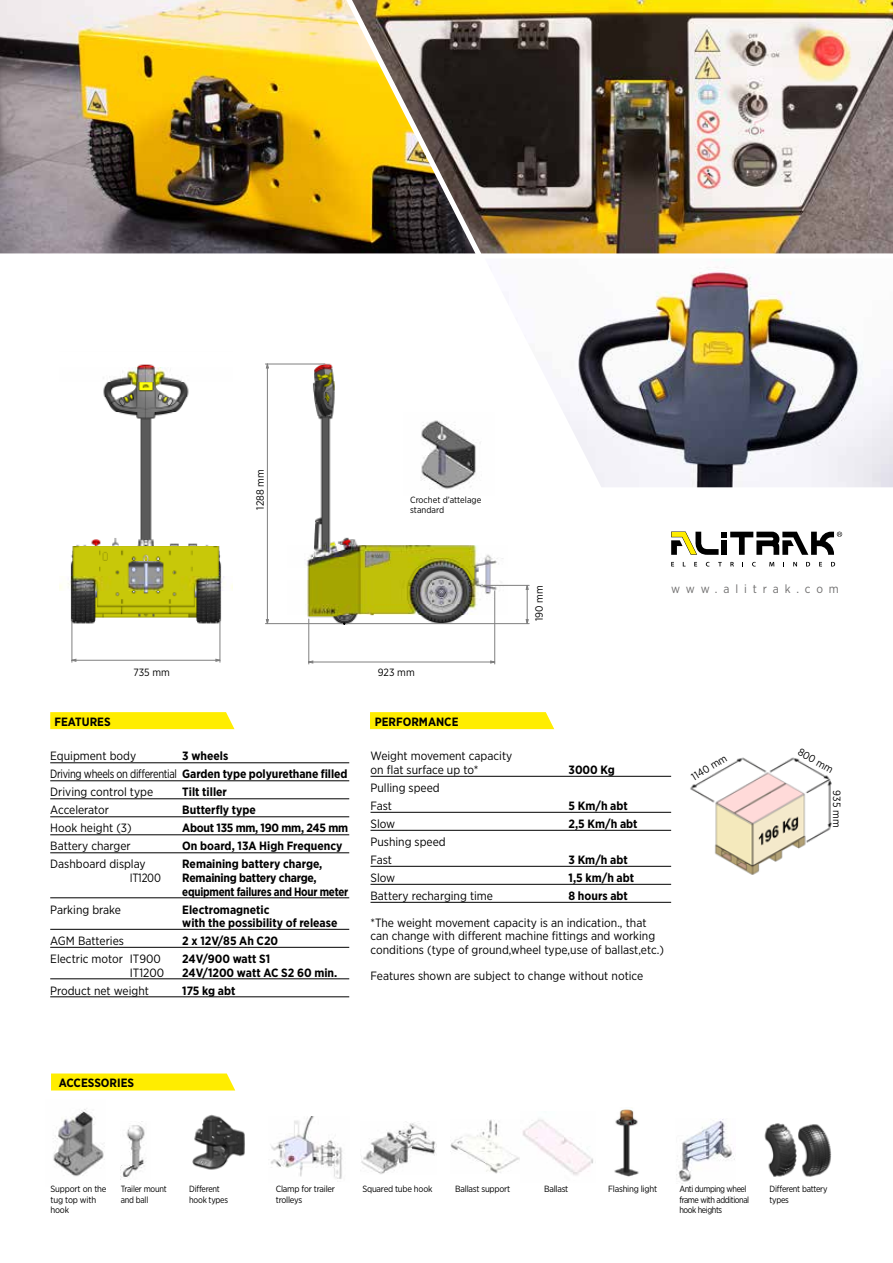
<style>
.page{position:relative;width:893px;height:1263px;background:#fff}
.page>*{position:absolute;margin:0;border:0;box-sizing:border-box;transform-origin:0 0}
.t1{font:12px/13.5px "Gotham Narrow";color:#000}
.t2{font:700 12px/13.5px "Gotham Narrow";color:#000}
.t3{font:12px/18px "Gotham Narrow";color:#000;scale:.9 1}
.t4{font:700 12px/13.5px "Gotham Narrow";letter-spacing:-.02em;color:#000}
.t5{font:12px "Gotham Narrow";letter-spacing:.49em;color:#706f6f}
.t6{font:12px "Gotham Narrow";color:#000;scale:.94 1}
.t7{font:10.5px "Gotham Narrow";color:#000}
.t8{font:9px/10.5px "Gotham Narrow";letter-spacing:-.025em;color:#000}
.t9{font:9px/10.5px "Gotham Narrow";letter-spacing:-.05em;color:#000;scale:.95 1}
.t10{font:9px/10.5px "Gotham Narrow";letter-spacing:-.025em;color:#000;scale:.96 1}
.t11{font:9px/10.5px "Gotham Narrow";color:#000}
.t12{font:9px/10.5px "Gotham Narrow";letter-spacing:-.025em;color:#000;scale:.95 1}
.s1{font-weight:700}
</style>
<div class="page">
<img style="left:614px;top:1107px;width:25px;height:70px">
<img style="left:53px;top:1108px;width:52px;height:69px">
<svg style="left:50px;top:712px;width:184px;height:17px;background:#ffed07"></svg>
<svg style="left:370px;top:712px;width:184px;height:17px;background:#ffed07"></svg>
<img style="left:690px;top:757px;width:142px;height:118px">
<svg style="left:51px;top:1073px;width:184px;height:17px;background:#ffed0d"></svg>
<img style="left:522px;top:1119px;width:71px;height:57px">
<hr style="left:370px;top:776px;width:301px;height:1px;background:#000">
<hr style="left:370px;top:812px;width:301px;height:1px;background:#000">
<hr style="left:370px;top:830px;width:301px;height:1px;background:#000">
<hr style="left:370px;top:866px;width:301px;height:1px;background:#000">
<hr style="left:370px;top:884px;width:301px;height:1px;background:#000">
<hr style="left:370px;top:902px;width:301px;height:1px;background:#000">
<hr style="left:50px;top:762px;width:299px;height:1px;background:#000">
<hr style="left:50px;top:780px;width:299px;height:1px;background:#000">
<hr style="left:50px;top:798px;width:299px;height:1px;background:#000">
<hr style="left:50px;top:816px;width:299px;height:1px;background:#000">
<hr style="left:50px;top:834px;width:299px;height:1px;background:#000">
<hr style="left:50px;top:852px;width:299px;height:1px;background:#000">
<hr style="left:50px;top:897px;width:299px;height:1px;background:#000">
<hr style="left:50px;top:929px;width:299px;height:1px;background:#000">
<hr style="left:50px;top:947px;width:299px;height:1px;background:#000">
<hr style="left:50px;top:978px;width:299px;height:1px;background:#000">
<hr style="left:50px;top:996px;width:299px;height:1px;background:#000">
<img style="left:676px;top:1119px;width:59px;height:63px">
<img style="left:270px;top:1116px;width:73px;height:63px">
<img style="left:764px;top:1123px;width:68px;height:54px">
<img style="left:121px;top:1121px;width:24px;height:57px">
<img style="left:192px;top:1114px;width:53px;height:56px">
<img style="left:361px;top:1122px;width:75px;height:52px">
<img style="left:450px;top:1120px;width:69px;height:54px">
<img style="left:0;top:0;width:352px;height:253px">
<img style="left:352px;top:0;width:541px;height:253px">
<img style="left:560px;top:259px;width:333px;height:228px">
<img style="left:288px;top:363px;width:219px;height:287px">
<img style="left:60px;top:364px;width:172px;height:271px">
<svg style="left:480px;top:584px;width:4px;height:3px"></svg>
<hr style="left:494px;top:591px;width:1px;height:73px;background:#808080">
<hr style="left:309px;top:619px;width:1px;height:45px;background:#808080">
<hr style="left:72px;top:619px;width:1px;height:43px;background:#808080">
<hr style="left:220px;top:619px;width:1px;height:43px;background:#808080">
<hr style="left:265px;top:623px;width:77px;height:1px;background:#808080">
<hr style="left:265px;top:364px;width:60px;height:1px;background:#808080">
<hr style="left:484px;top:585px;width:45px;height:1px;background:#808080">
<hr style="left:346px;top:623px;width:183px;height:1px;background:#808080">
<svg style="left:310px;top:661px;width:184px;height:2px"></svg>
<svg style="left:72px;top:659px;width:148px;height:2px"></svg>
<svg style="left:266px;top:364px;width:3px;height:260px"></svg>
<svg style="left:526px;top:586px;width:2px;height:37px"></svg>
<img style="left:404px;top:412px;width:90px;height:84px">
<svg style="left:671px;top:562px;width:3px;height:4px"></svg>
<svg style="left:694px;top:562px;width:3px;height:4px"></svg>
<svg style="left:730px;top:562px;width:4px;height:4px"></svg>
<svg style="left:769px;top:562px;width:5px;height:4px"></svg>
<svg style="left:793px;top:562px;width:4px;height:4px"></svg>
<svg style="left:806px;top:562px;width:4px;height:4px"></svg>
<svg style="left:819px;top:562px;width:3px;height:4px"></svg>
<svg style="left:831px;top:562px;width:4px;height:4px"></svg>
<svg style="left:671px;top:531px;width:171px;height:24px"></svg>
<p class="t7" style="left:254px;top:509px;width:42px;rotate:-90deg">1288 mm</p>
<p class="t11" style="left:410px;top:494px;width:73px">Crochet d’attelage standard</p>
<p class="t7" style="left:533px;top:621px;width:37px;rotate:-90deg">190 mm</p>
<p class="t5" style="left:671px;top:581px;width:169px">www.alitrak.com</p>
<p class="t7" style="left:133px;top:666px;width:38px">735 mm</p>
<p class="t7" style="left:378px;top:666px;width:38px">923 mm</p>
<p class="t2" style="left:54px;top:715px;width:58px">FEATURES</p>
<p class="t1" style="left:50px;top:749px;width:87px">Equipment body</p>
<p class="t3" style="left:50px;top:747px;width:332px;text-indent:132px"><span class="s1">3 wheels<br></span>Driving wheels on differential <span class="s1">Garden type polyurethane filled<br></span>Driving control type</p>
<p class="t2" style="left:182px;top:785px;width:46px">Tilt tiller</p>
<p class="t1" style="left:50px;top:803px;width:60px">Accelerator</p>
<p class="t2" style="left:182px;top:803px;width:75px">Butterfly type</p>
<p class="t1" style="left:50px;top:821px;width:83px">Hook height (3)</p>
<p class="t4" style="left:182px;top:821px;width:167px">About 135 mm, 190 mm, 245 mm</p>
<p class="t1" style="left:50px;top:839px;width:82px">Battery charger</p>
<p class="t2" style="left:182px;top:839px;width:162px">On board, 13A High Frequency</p>
<p class="t1" style="left:50px;top:857px;width:97px">Dashboard display</p>
<p class="t2" style="left:182px;top:857px;width:142px">Remaining battery charge,</p>
<p class="t6" style="left:130px;top:870px;width:35px">IT1200</p>
<p class="t4" style="left:182px;top:871px;width:168px">Remaining battery charge, equipment failures and Hour meter</p>
<p class="t1" style="left:50px;top:902px;width:72px">Parking brake</p>
<p class="t2" style="left:182px;top:902px;width:157px">Electromagnetic<br>with the possibility of release</p>
<p class="t1" style="left:50px;top:934px;width:75px">AGM Batteries</p>
<p class="t2" style="left:182px;top:934px;width:97px">2 x 12V/85 Ah C20</p>
<p class="t1" style="left:50px;top:952px;width:112px">Electric motor IT900</p>
<p class="t2" style="left:182px;top:952px;width:89px">24V/900 watt S1</p>
<p class="t1" style="left:130px;top:965px;width:36px">IT1200</p>
<p class="t2" style="left:182px;top:965px;width:157px">24V/1200 watt AC S2 60 min.</p>
<p class="t1" style="left:50px;top:983px;width:100px">Product net weight</p>
<p class="t2" style="left:182px;top:983px;width:55px">175 kg abt</p>
<p class="t2" style="left:375px;top:715px;width:85px">PERFORMANCE</p>
<p class="t1" style="left:370px;top:749px;width:143px">Weight movement capacity on flat surface up to*</p>
<p class="t1" style="left:370px;top:778px;width:71px;line-height:18px">Pulling speed<br>Fast</p>
<p class="t2" style="left:568px;top:763px;width:48px">3000 Kg</p>
<p class="t2" style="left:568px;top:799px;width:61px">5 Km/h abt</p>
<p class="t1" style="left:370px;top:817px;width:26px">Slow</p>
<p class="t2" style="left:568px;top:817px;width:71px">2,5 Km/h abt</p>
<p class="t1" style="left:370px;top:832px;width:77px;line-height:18px">Pushing speed<br>Fast</p>
<p class="t2" style="left:568px;top:853px;width:61px">3 Km/h abt</p>
<p class="t1" style="left:370px;top:871px;width:26px">Slow</p>
<p class="t2" style="left:568px;top:871px;width:67px">1,5 km/h abt</p>
<p class="t1" style="left:370px;top:889px;width:124px">Battery recharging time</p>
<p class="t2" style="left:568px;top:889px;width:61px">8 hours abt</p>
<p class="t1" style="left:370px;top:915px;width:295px">*The weight movement capacity is an indication., that can change with different machine fittings and working conditions (type of ground,wheel type,use of ballast,etc.)</p>
<p class="t1" style="left:370px;top:969px;width:274px">Features shown are subject to change without notice</p>
<p class="t7" style="left:689px;top:772px;width:41px;rotate:-31deg">1140 mm</p>
<p class="t7" style="left:802px;top:745px;width:40px;rotate:30deg">800 mm</p>
<p class="t7" style="left:843px;top:790px;width:38px;rotate:90deg">935 mm</p>
<p class="t2" style="left:59px;top:1076px;width:77px">ACCESSORIES</p>
<p class="t12" style="left:121px;top:1183px;width:50px">Trailer mount and ball</p>
<p class="t8" style="left:362px;top:1183px;width:72px">Squared tube hook</p>
<p class="t8" style="left:455px;top:1183px;width:57px">Ballast support</p>
<p class="t8" style="left:608px;top:1183px;width:50px">Flashing light</p>
<p class="t10" style="left:769px;top:1183px;width:62px">Different battery types</p>
<p class="t10" style="left:189px;top:1183px;width:42px">Different hook types</p>
<p class="t8" style="left:51px;top:1183px;width:58px">Support on the tug top with hook</p>
<p class="t8" style="left:276px;top:1183px;width:61px">Clamp for trailer</p>
<p class="t8" style="left:544px;top:1183px;width:26px">Ballast</p>
<p class="t9" style="left:679px;top:1183px;width:75px">Anti dumping wheel frame with additional hook heights</p>
<p class="t8" style="left:276px;top:1194px;width:28px">trolleys</p>
</div>
